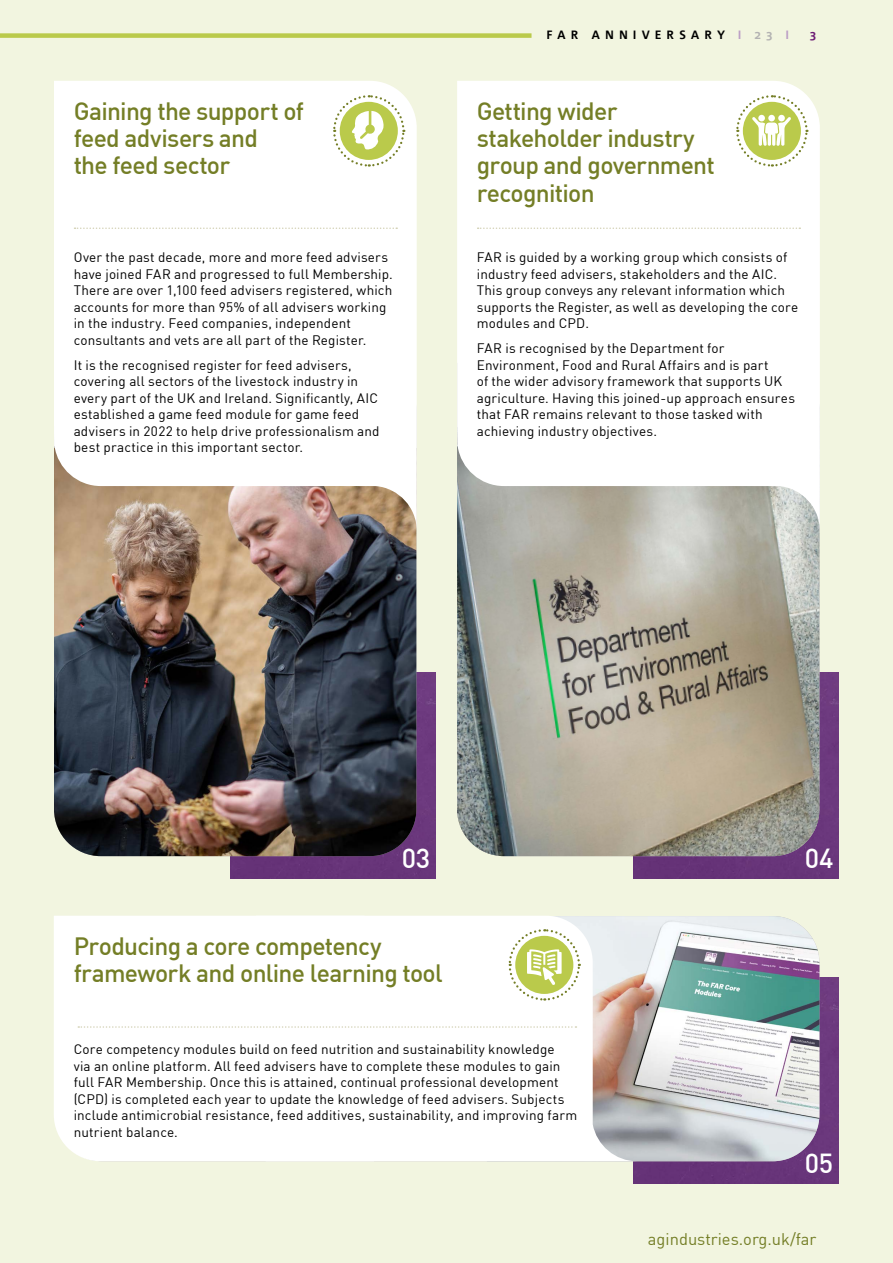
<style>
.page{position:relative;width:893px;height:1263px;background:#f2f5e0}
.page>*{position:absolute;margin:0;border:0;box-sizing:border-box;transform-origin:0 0}
.t1{font:500 27px "DINOT";color:#fff}
.t2{font:500 24.6px/27.3px "DINOT";letter-spacing:-.03em;color:#747e26}
.t3{font:16.5px "DINOT";color:#747e26}
.t4{font:13.5px/16.5px "DINOT";letter-spacing:.01em;color:#000}
.t5{font:700 12px "Corpid Office";letter-spacing:.415em;color:#000}
.t6{font:700 12px "Corpid Office";color:#6d1c74}
.s1{color:#bc9fc6}
.s2{color:#b3b2b2}
</style>
<div class="page">
<div style="left:633px;top:978px;width:206px;height:205px;background:#69367b"></div>
<img style="left:747px;top:916px;width:72px;height:245px">
<div style="left:230px;top:672px;width:206px;height:206px;background:#69367a"></div>
<img style="left:54px;top:533px;width:362px;height:323px">
<svg style="left:54px;top:81px;width:363px;height:452px;background:#f6f3f1"></svg>
<svg style="left:75px;top:227px;width:322px;height:2px"></svg>
<div style="left:633px;top:672px;width:206px;height:206px;background:#69367b"></div>
<img style="left:457px;top:533px;width:362px;height:323px">
<svg style="left:457px;top:81px;width:363px;height:452px;background:#f6f6f5"></svg>
<svg style="left:478px;top:227px;width:322px;height:2px"></svg>
<svg style="left:332px;top:94px;width:74px;height:74px;background:#e2e7b8"></svg>
<svg style="left:735px;top:94px;width:74px;height:74px;background:#e0e6b4"></svg>
<div style="left:758px;top:115px;width:7px;height:6px;background:#fff;border-radius:50%"></div>
<div style="left:778px;top:115px;width:7px;height:6px;background:#fff;border-radius:50%"></div>
<div style="left:768px;top:115px;width:7px;height:6px;background:#fff;border-radius:50%"></div>
<svg style="left:54px;top:916px;width:693px;height:245px;background:#f1f2f1"></svg>
<svg style="left:507px;top:928px;width:74px;height:74px;background:#dfe6b2"></svg>
<svg style="left:78px;top:1026px;width:498px;height:2px"></svg>
<div style="left:0;top:33px;width:531px;height:5px;background:#baca4b"></div>
<h2 class="t2" style="left:74px;top:97px;width:232px">Gaining the support of feed advisers and<br>the feed sector</h2>
<p class="t4" style="left:74px;top:249px;width:321px">Over the past decade, more and more feed advisers have joined FAR and progressed to full Membership.<br>There are over 1,100 feed advisers registered, which accounts for more than 95% of all advisers working in the industry. Feed companies, independent consultants and vets are all part of the Register.</p>
<p class="t4" style="left:74px;top:356px;width:307px">It is the recognised register for feed advisers, covering all sectors of the livestock industry in every part of the UK and Ireland. Significantly, AIC established a game feed module for game feed advisers in 2022 to help drive professionalism and best practice in this important sector.</p>
<p class="t5" style="left:546px;top:28px;width:244px">FAR ANNIVERSARY <span class="s1">I</span> <span class="s2">23</span> <span class="s1">I</span></p>
<p class="t6" style="left:810px;top:28px;width:8px">3</p>
<h2 class="t2" style="left:477px;top:97px;width:240px">Getting wider stakeholder industry group and government recognition</h2>
<p class="t4" style="left:477px;top:249px;width:323px">FAR is guided by a working group which consists of industry feed advisers, stakeholders and the AIC.<br>This group conveys any relevant information which supports the Register, as well as developing the core modules and CPD.</p>
<p class="t4" style="left:477px;top:340px;width:320px">FAR is recognised by the Department for Environment, Food and Rural Affairs and is part<br>of the wider advisory framework that supports UK agriculture. Having this joined-up approach ensures that FAR remains relevant to those tasked with achieving industry objectives.</p>
<h1 class="t1" style="left:402px;top:841px;width:30px">03</h1>
<h2 class="t2" style="left:74px;top:931px;width:371px">Producing a core competency framework and online learning tool</h2>
<h1 class="t1" style="left:805px;top:841px;width:30px">04</h1>
<p class="t4" style="left:74px;top:1041px;width:505px">Core competency modules build on feed nutrition and sustainability knowledge<br>via an online platform. All feed advisers have to complete these modules to gain full FAR Membership. Once this is attained, continual professional development (CPD) is completed each year to update the knowledge of feed advisers. Subjects include antimicrobial resistance, feed additives, sustainability, and improving farm nutrient balance.</p>
<h1 class="t1" style="left:805px;top:1146px;width:30px">05</h1>
<p class="t3" style="left:648px;top:1228px;width:170px">agindustries.org.uk/far</p>
</div>
